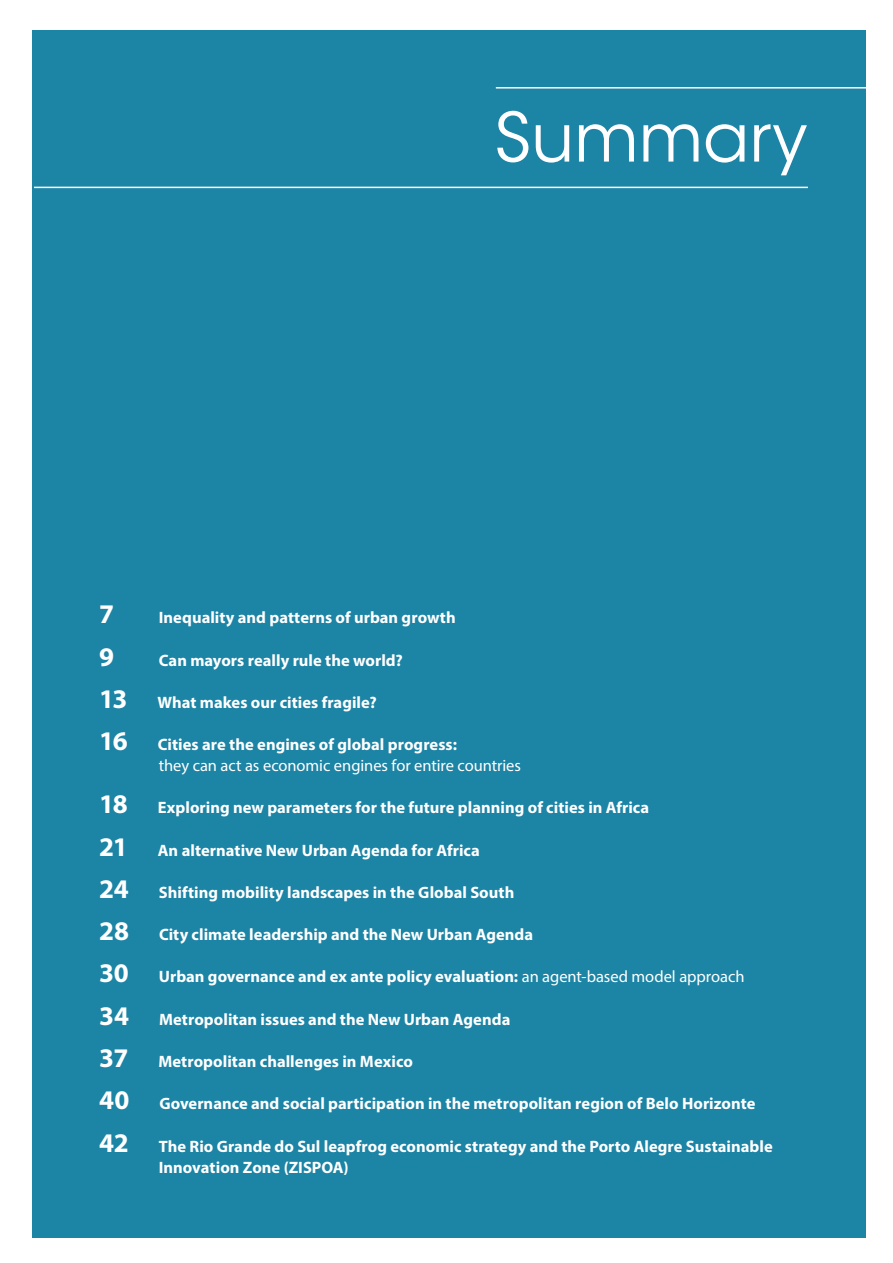
<style>
.page{position:relative;width:893px;height:1263px;background:#fff}
.page>*{position:absolute;margin:0;border:0;box-sizing:border-box;transform-origin:0 0}
.t1{font:67.5px "ITC Avant Garde Std";color:#fff}
.t2{font:700 27px "Myriad Pro";letter-spacing:-.02em;color:#fff}
.t3{font:700 16.5px/21px "Myriad Pro";color:#fff}
.t4{font:16.5px/21px "Myriad Pro";letter-spacing:-.005em;color:#fff}
.s1{font-weight:700}
.s2{font-weight:400}
</style>
<div class="page">
<div style="left:32px;top:30px;width:833px;height:1207px;background:#1c84a5"></div>
<hr style="left:34px;top:187px;width:774px;height:1px;background:#fff">
<hr style="left:496px;top:87px;width:397px;height:2px;background:#fff">
<p class="t1" style="left:495px;top:96px;width:314px">Summary</p>
<p class="t2" style="left:99px;top:597px;width:16px">7</p>
<p class="t3" style="left:159px;top:607px;width:298px">Inequality and patterns of urban growth</p>
<p class="t2" style="left:99px;top:639px;width:16px">9</p>
<p class="t3" style="left:159px;top:649px;width:245px">Can mayors really rule the world?</p>
<p class="t2" style="left:99px;top:681px;width:30px">13</p>
<p class="t3" style="left:157px;top:691px;width:221px">What makes our cities fragile?</p>
<p class="t2" style="left:99px;top:723px;width:30px">16</p>
<p class="t4" style="left:158px;top:734px;width:365px"><span class="s1">Cities are the engines of global progress:<br></span>they can act as economic engines for entire countries</p>
<p class="t2" style="left:99px;top:787px;width:30px">18</p>
<p class="t3" style="left:158px;top:797px;width:493px">Exploring new parameters for the future planning of cities in Africa</p>
<p class="t2" style="left:99px;top:829px;width:30px">21</p>
<p class="t3" style="left:158px;top:839px;width:323px">An alternative New Urban Agenda for Africa</p>
<p class="t2" style="left:99px;top:871px;width:31px">24</p>
<p class="t3" style="left:159px;top:881px;width:357px">Shifting mobility landscapes in the Global South</p>
<p class="t2" style="left:99px;top:913px;width:31px">28</p>
<p class="t3" style="left:159px;top:924px;width:376px">City climate leadership and the New Urban Agenda</p>
<p class="t2" style="left:99px;top:956px;width:31px">30</p>
<p class="t3" style="left:159px;top:966px;width:587px">Urban governance and ex ante policy evaluation: <span class="s2">an agent-based model approach</span></p>
<p class="t2" style="left:99px;top:998px;width:31px">34</p>
<p class="t3" style="left:159px;top:1008px;width:353px">Metropolitan issues and the New Urban Agenda</p>
<p class="t2" style="left:99px;top:1040px;width:31px">37</p>
<p class="t3" style="left:158px;top:1050px;width:256px">Metropolitan challenges in Mexico</p>
<p class="t2" style="left:99px;top:1082px;width:32px">40</p>
<p class="t3" style="left:159px;top:1093px;width:598px">Governance and social participation in the metropolitan region of Belo Horizonte</p>
<p class="t2" style="left:99px;top:1125px;width:31px">42</p>
<p class="t3" style="left:159px;top:1135px;width:616px">The Rio Grande do Sul leapfrog economic strategy and the Porto Alegre Sustainable<br>Innovation Zone (ZISPOA)</p>
</div>
